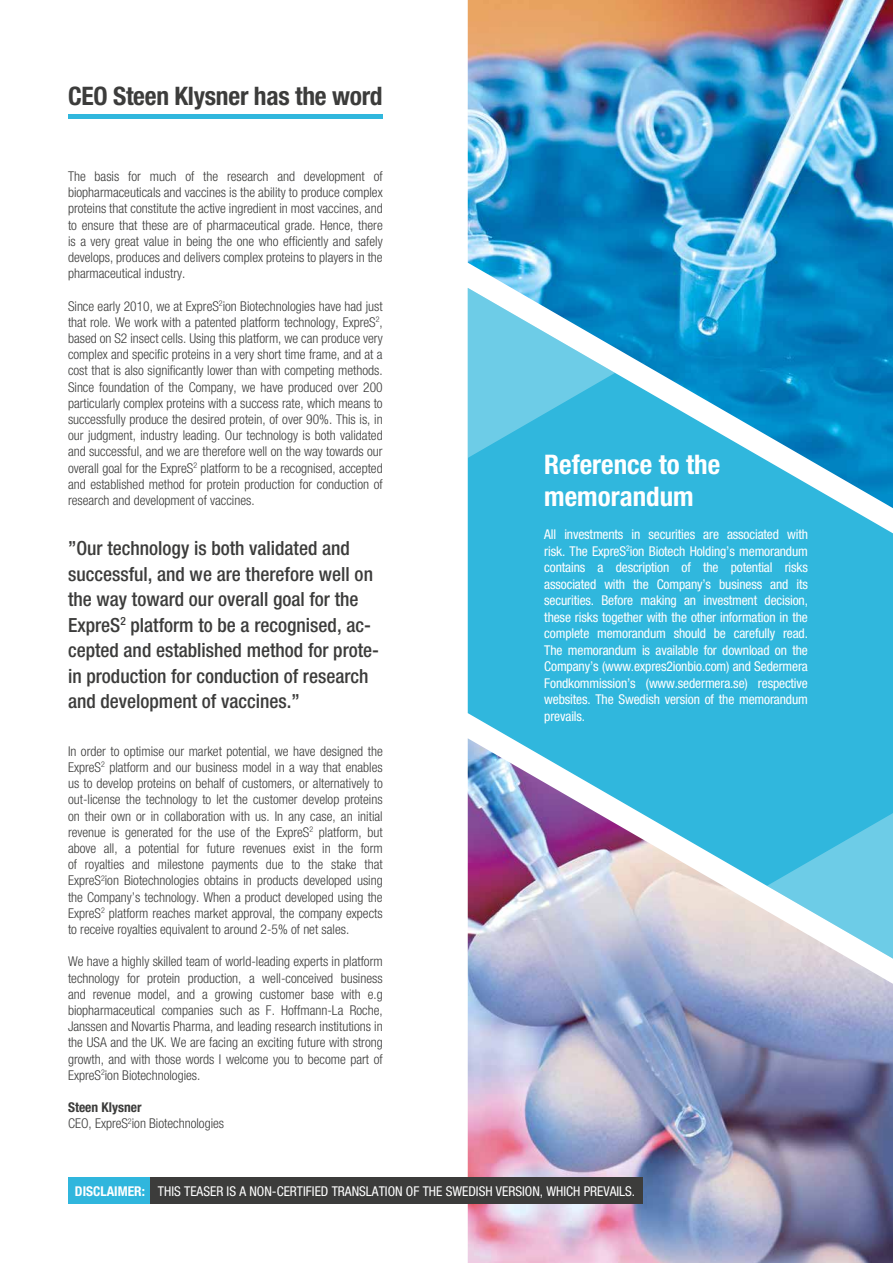
<style>
.page{position:relative;width:893px;height:1263px;background:#fff}
.page>*{position:absolute;margin:0;border:0;box-sizing:border-box;transform-origin:0 0}
.t1{font:700 condensed 27px/32.4px "Helvetica Neue";color:#fff}
.t2{font:700 condensed 25.5px "Helvetica Neue";letter-spacing:-.01em;color:#3c3c3b}
.t3{font:500 condensed 19.5px/25.5px "Helvetica Neue";color:#3c3c3b}
.t4{font:300 condensed 13.5px/16.2px "Helvetica Neue";color:#3c3c3b;text-align:justify}
.t5{font:condensed 13.5px/16.5px "Helvetica Neue";color:#fff;text-align:justify}
.s1{font-weight:700}
</style>
<div class="page">
<div style="left:468px;top:508px;width:425px;height:230px;background:#30b7dd"></div>
<img style="left:468px;top:0;width:425px;height:508px">
<img style="left:468px;top:738px;width:425px;height:525px">
<hr style="left:68px;top:115px;width:315px;height:4px;background:#30b7dd">
<svg style="left:767px;top:716px;width:126px;height:255px;background:#65c6e2"></svg>
<svg style="left:468px;top:288px;width:147px;height:255px;background:#52c0e1"></svg>
<svg style="left:68px;top:1178px;width:574px;height:25px;background:#3a4d52"></svg>
<h2 class="t2" style="left:68px;top:81px;width:316px">CEO Steen Klysner has the word</h2>
<p class="t4" style="left:68px;top:168px;width:316px">The basis for much of the research and development of biopharmaceuticals and vaccines is the ability to produce complex proteins that constitute the active ingredient in most vaccines, and to ensure that these are of pharmaceutical grade. Hence, there is a very great value in being the one who efficiently and safely develops, produces and delivers complex proteins to players in the pharmaceutical industry.</p>
<p class="t4" style="left:68px;top:297px;width:316px">Since early 2010, we at ExpreS<sup>2</sup>ion Biotechnologies have had just that role. We work with a patented platform technology, ExpreS<sup>2</sup>, based on S2 insect cells. Using this platform, we can produce very complex and specific proteins in a very short time frame, and at a cost that is also significantly lower than with competing methods.<br>Since foundation of the Company, we have produced over 200 particularly complex proteins with a success rate, which means to successfully produce the desired protein, of over 90%. This is, in our judgment, industry leading. Our technology is both validated and successful, and we are therefore well on the way towards our overall goal for the ExpreS<sup>2</sup> platform to be a recognised, accepted and established method for protein production for conduction of research and development of vaccines.</p>
<p class="t3" style="left:68px;top:535px;width:313px">”Our technology is both validated and successful, and we are therefore well on the way toward our overall goal for the ExpreS<sup>2</sup> platform to be a recognised, ac&shy;cepted and established method for prote&shy;in production for conduction of research and development of vaccines.”</p>
<p class="t4" style="left:68px;top:743px;width:316px">In order to optimise our market potential, we have designed the ExpreS<sup>2</sup> platform and our business model in a way that enables us to develop proteins on behalf of customers, or alternatively to out-license the technology to let the customer develop proteins on their own or in collaboration with us. In any case, an initial revenue is generated for the use of the ExpreS<sup>2</sup> platform, but above all, a potential for future revenues exist in the form of royalties and milestone payments due to the stake that ExpreS<sup>2</sup>ion Biotechnologies obtains in products developed using the Company’s technology. When a product developed using the ExpreS<sup>2</sup> platform reaches market approval, the company expects to receive royalties equivalent to around 2-5% of net sales.</p>
<p class="t4" style="left:68px;top:953px;width:316px">We have a highly skilled team of world-leading experts in platform technology for protein production, a well-conceived business and revenue model, and a growing customer base with e.g biopharmaceutical companies such as F. Hoffmann-La Roche, Janssen and Novartis Pharma, and leading research institutions in the USA and the UK. We are facing an exciting future with strong growth, and with those words I welcome you to become part of ExpreS<sup>2</sup>ion Biotechnologies.</p>
<p class="t4" style="left:68px;top:1099px;width:158px"><span class="s1">Steen Klysner<br></span>CEO, ExpreS<sup>2</sup>ion Biotechnologies</p>
<h1 class="t1" style="left:544px;top:447px;width:177px">Reference to the memorandum</h1>
<p class="t5" style="left:544px;top:526px;width:265px">All investments in securities are associated with risk. The ExpreS<sup>2</sup>ion Biotech Holding’s memorandum contains a description of the potential risks associated with the Company’s business and its securities. Before making an investment decision, these risks together with the other information in the complete memorandum should be carefully read.<br>The memorandum is available for download on the Company’s (www.expres2ionbio.com) and Sedermera Fondkommission’s (www.sedermera.se) respective websites. The Swedish version of the memorandum prevails.</p>
<p class="t5" style="left:75px;top:1183px;width:562px"><span class="s1">DISCLAIMER:</span> THIS TEASER IS A NON-CERTIFIED TRANSLATION OF THE SWEDISH VERSION, WHICH PREVAILS.</p>
</div>
